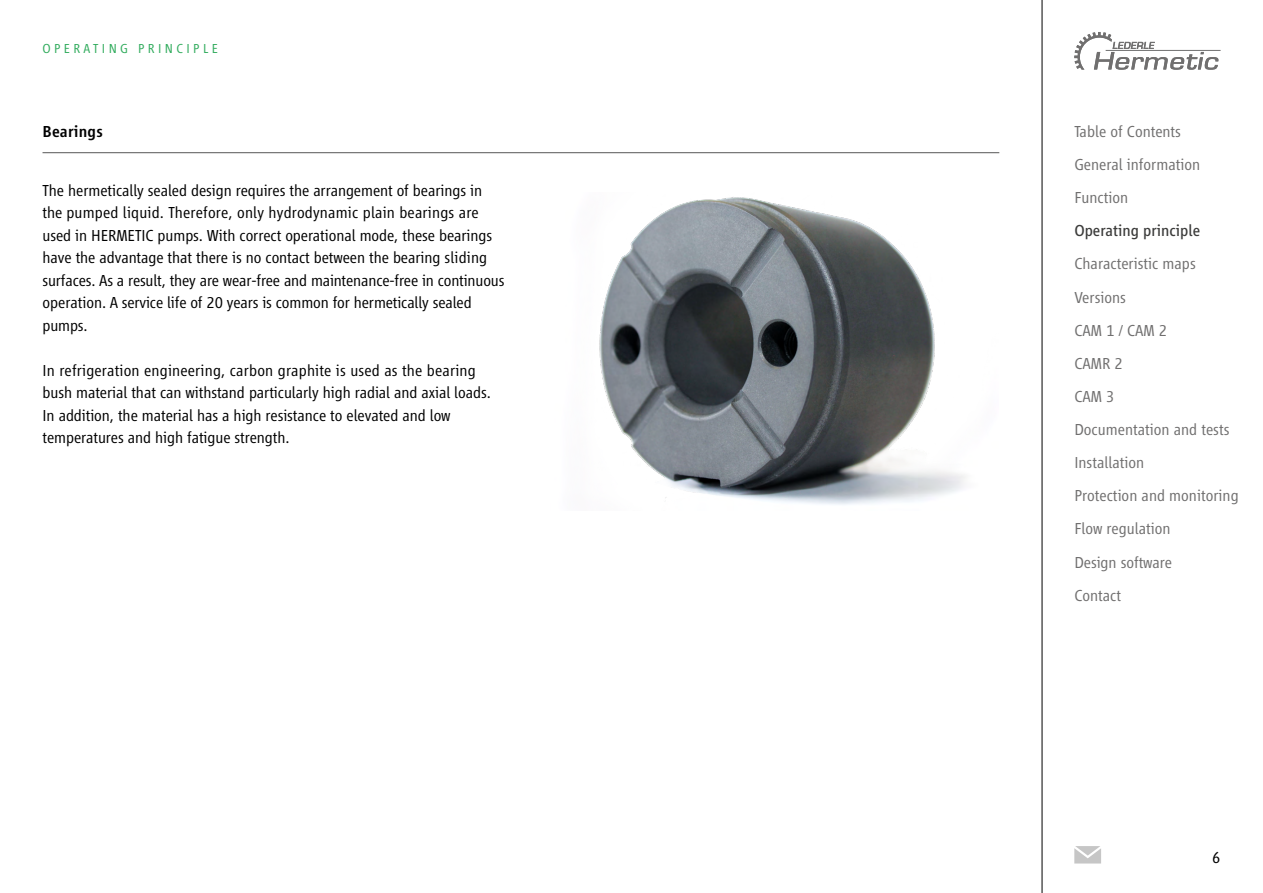
<style>
.page{position:relative;width:1263px;height:893px;background:#fff}
.page>*{position:absolute;margin:0;border:0;box-sizing:border-box;transform-origin:0 0}
.t1{font:300 16.5px/22.5px "Vialog LT";letter-spacing:-.005em;color:#000}
.t2{font:300 16.5px/33.2px "Vialog LT";color:#706f6f}
.t3{font:16.5px "Vialog LT";color:#3c3c3b}
.t4{font:500 16.5px "Vialog LT";letter-spacing:.01em;color:#000}
.t5{font:300 13.5px "Vialog LT";letter-spacing:.25em;color:#30ab5c}
</style>
<div class="page">
<hr style="left:43px;top:152px;width:956px;height:1px;background:#575756">
<img style="left:599px;top:197px;width:367px;height:308px">
<svg style="left:1074px;top:32px;width:146px;height:38px"></svg>
<svg style="left:1074px;top:846px;width:27px;height:17px"></svg>
<hr style="left:1042px;top:0;width:1px;height:893px;background:#000">
<p class="t5" style="left:43px;top:41px;width:177px">OPERATING PRINCIPLE</p>
<p class="t4" style="left:43px;top:123px;width:62px">Bearings</p>
<p class="t1" style="left:43px;top:179px;width:463px">The hermetically sealed design requires the arrangement of bearings in the pumped liquid. Therefore, only hydrodynamic plain bearings are used in HERMETIC pumps. With correct operational mode, these bearings have the advantage that there is no contact between the bearing sliding surfaces. As a result, they are wear-free and maintenance-free in continuous operation. A service life of 20 years is common for hermetically sealed pumps.</p>
<p class="t1" style="left:43px;top:359px;width:448px">In refrigeration engineering, carbon graphite is used as the bearing bush material that can withstand particularly high radial and axial loads.<br>In addition, the material has a high resistance to elevated and low temperatures and high fatigue strength.</p>
<p class="t2" style="left:1074px;top:115px;width:127px">Table of Contents<br>General information<br>Function</p>
<p class="t3" style="left:1074px;top:222px;width:127px">Operating principle</p>
<p class="t2" style="left:1074px;top:247px;width:166px">Characteristic maps<br>Versions<br>CAM 1 / CAM 2<br>CAMR 2<br>CAM 3<br>Documentation and tests<br>Installation<br>Protection and monitoring<br>Flow regulation<br>Design software<br>Contact</p>
<p class="t1" style="left:1212px;top:847px;width:10px">6</p>
</div>
